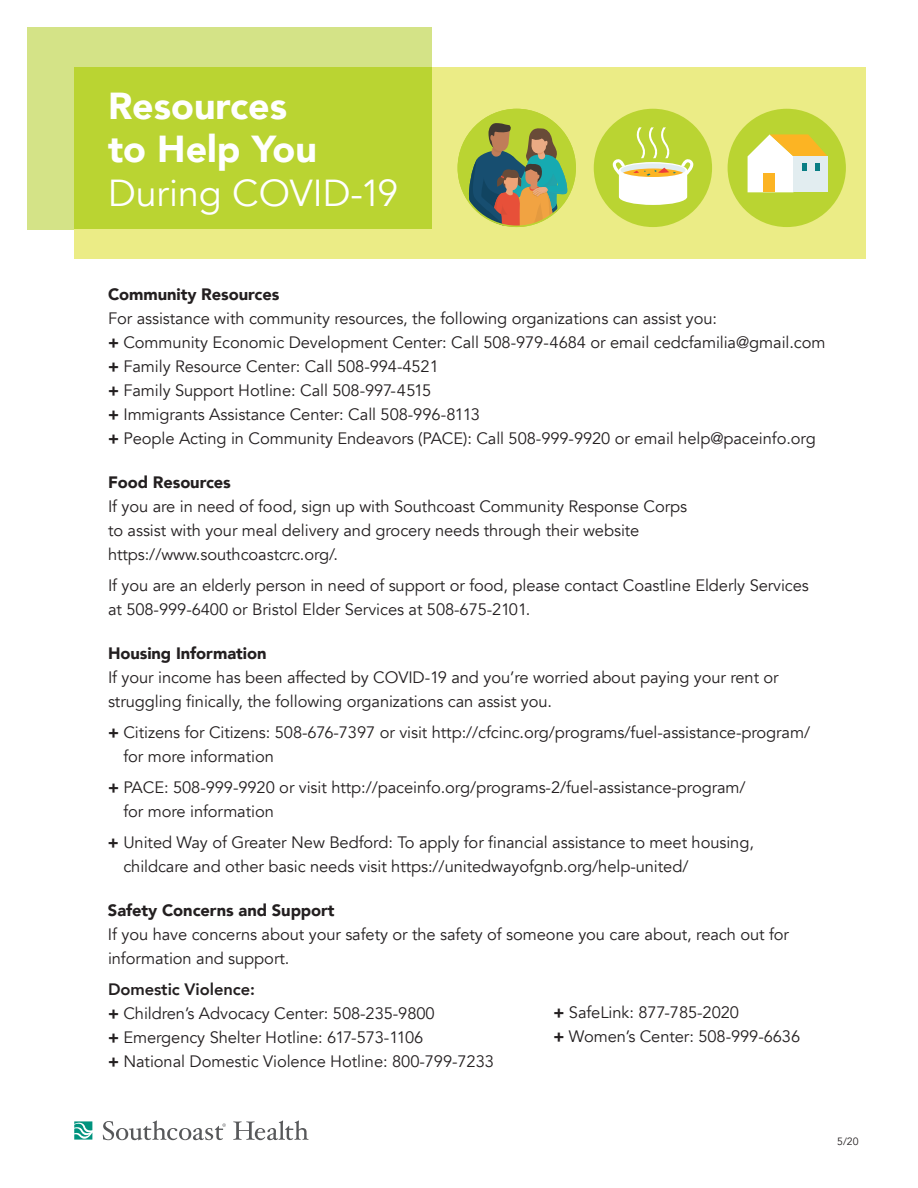
<style>
.page{position:relative;width:918px;height:1188px;background:#fff}
.page>*{position:absolute;margin:0;border:0;box-sizing:border-box;transform-origin:0 0}
.t1{font:900 37.5px/43.5px "Avenir";color:#fff}
.t2{font:37.5px "Avenir";color:#fff}
.t3{font:16.5px/24px "Avenir";letter-spacing:-.005em;color:#231f20}
.t4{font:900 16.5px "Avenir";letter-spacing:-.005em;color:#231f20}
.t5{font:10.5px "Avenir";color:#231f20}
.s1{font-weight:900}
.s2{font-weight:800}
</style>
<div class="page">
<div style="left:27px;top:27px;width:405px;height:203px;background:#d4e387"></div>
<div style="left:74px;top:68px;width:792px;height:191px;background:#ebec86"></div>
<div style="left:74px;top:68px;width:358px;height:162px;background:#bad432"></div>
<svg style="left:233px;top:1121px;width:76px;height:19px"></svg>
<svg style="left:74px;top:1121px;width:18px;height:19px"></svg>
<svg style="left:103px;top:1121px;width:123px;height:19px"></svg>
<div style="left:728px;top:109px;width:118px;height:118px;background:#bad432;border-radius:50%"></div>
<svg style="left:748px;top:134px;width:80px;height:58px;background:#ebe3b3"></svg>
<div style="left:594px;top:109px;width:118px;height:118px;background:#bad432;border-radius:50%"></div>
<svg style="left:613px;top:127px;width:81px;height:78px"></svg>
<div style="left:458px;top:109px;width:118px;height:118px;background:#bad432;border-radius:50%"></div>
<svg style="left:469px;top:123px;width:99px;height:104px"></svg>
<div style="left:458px;top:109px;width:118px;height:118px;border:2px solid #bad432;border-radius:50%"></div>
<h1 class="t1" style="left:108px;top:83px;width:210px">Resources to Help You</h1>
<h1 class="t2" style="left:108px;top:170px;width:292px">During COVID-19</h1>
<p class="t4" style="left:108px;top:280px;width:173px">Community Resources</p>
<p class="t3" style="left:108px;top:307px;width:719px">For assistance with community resources, the following organizations can assist you:<br><span class="s1">+</span> Community Economic Development Center: Call 508-979-4684 or email cedcfamilia@gmail.com <span class="s1">+</span> Family Resource Center: Call 508-994-4521<br><span class="s1">+</span> Family Support Hotline: Call 508-997-4515<br><span class="s1">+</span> Immigrants Assistance Center: Call 508-996-8113<br><span class="s1">+</span> People Acting in Community Endeavors (PACE): Call 508-999-9920 or email help@paceinfo.org</p>
<p class="t4" style="left:108px;top:468px;width:124px">Food Resources</p>
<p class="t3" style="left:108px;top:495px;width:581px">If you are in need of food, sign up with Southcoast Community Response Corps to assist with your meal delivery and grocery needs through their website https://www.southcoastcrc.org/.</p>
<p class="t3" style="left:108px;top:574px;width:702px">If you are an elderly person in need of support or food, please contact Coastline Elderly Services at 508-999-6400 or Bristol Elder Services at 508-675-2101.</p>
<p class="t4" style="left:108px;top:639px;width:160px">Housing Information</p>
<p class="t3" style="left:108px;top:666px;width:672px">If your income has been affected by COVID-19 and you’re worried about paying your rent or struggling finically, the following organizations can assist you.</p>
<p class="t3" style="left:123px;top:721px;width:688px;text-indent:-15px"><span class="s1">+</span> Citizens for Citizens: 508-676-7397 or visit http://cfcinc.org/programs/fuel-assistance-program/ for more information</p>
<p class="t3" style="left:123px;top:775px;width:624px;text-indent:-15px"><span class="s1">+</span> PACE: 508-999-9920 or visit http://paceinfo.org/programs-2/fuel-assistance-program/ for more information</p>
<p class="t3" style="left:123px;top:830px;width:632px;text-indent:-15px"><span class="s1">+</span> United Way of Greater New Bedford: To apply for financial assistance to meet housing, childcare and other basic needs visit https://unitedwayofgnb.org/help-united/</p>
<p class="t4" style="left:108px;top:896px;width:228px">Safety Concerns and Support</p>
<p class="t3" style="left:108px;top:923px;width:683px">If you have concerns about your safety or the safety of someone you care about, reach out for information and support.</p>
<p class="t3" style="left:108px;top:977px;width:387px"><span class="s2">Domestic Violence:<br></span><span class="s1">+</span> Children’s Advocacy Center: 508-235-9800<br><span class="s1">+</span> Emergency Shelter Hotline: 617-573-1106<br><span class="s1">+</span> National Domestic Violence Hotline: 800-799-7233</p>
<p class="t3" style="left:554px;top:1001px;width:248px"><span class="s1">+</span> SafeLink: 877-785-2020<br><span class="s1">+</span> Women’s Center: 508-999-6636</p>
<p class="t5" style="left:837px;top:1135px;width:23px">5/20</p>
</div>
